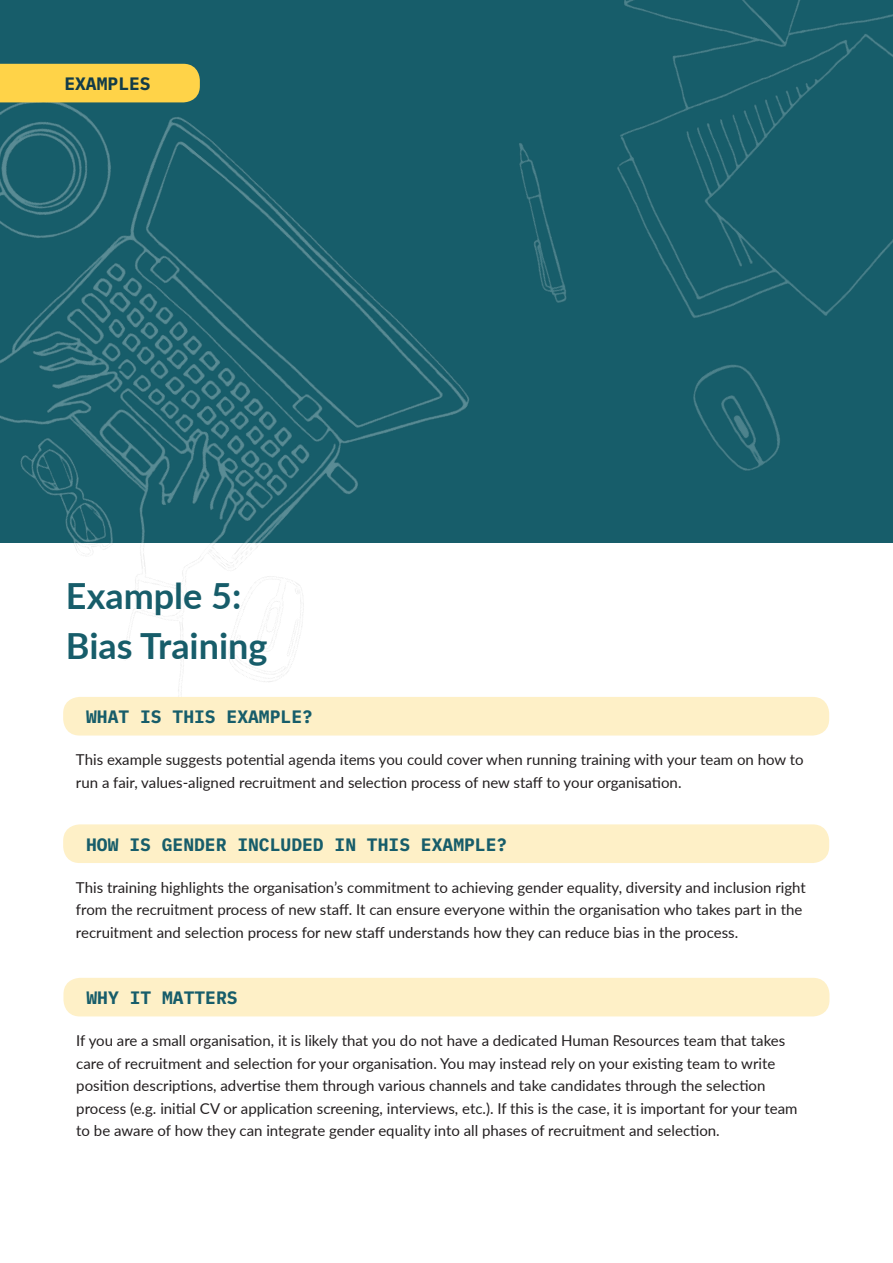
<style>
.page{position:relative;width:893px;height:1263px;background:#fff}
.page>*{position:absolute;margin:0;border:0;box-sizing:border-box;transform-origin:0 0}
.Heading_1{font:700 36px/49.5px "Lato";color:#175d6a}
.Heading_2__Captions{font:700 18px "IBM Plex Mono";color:#175d6a}
.Heading_2__Captions-2{font:700 18px "IBM Plex Mono";color:#133c48}
.Body_Copy__Black{font:15px/22.5px "Lato";color:#231f20}
</style>
<div class="page">
<img style="left:0;top:0;width:613px;height:736px">
<div style="left:367px;top:0;width:526px;height:532px;background:#175d6a"></div>
<div style="left:0;top:64px;width:200px;height:38px;background:#ffd348"></div>
<div style="left:63px;top:697px;width:766px;height:38px;background:#fef0c7;border-radius:17px"></div>
<div style="left:63px;top:824px;width:766px;height:39px;background:#fef0c7;border-radius:17px"></div>
<div style="left:63px;top:978px;width:766px;height:38px;background:#fef0c7;border-radius:17px"></div>
<p class="Heading_2__Captions-2" style="left:64px;top:69px;width:88px">EXAMPLES</p>
<p class="Heading_1" style="left:66px;top:570px;width:203px">Example 5:<br>Bias Training</p>
<p class="Heading_2__Captions" style="left:86px;top:702px;width:228px">WHAT IS THIS EXAMPLE?</p>
<p class="Body_Copy__Black" style="left:76px;top:748px;width:729px">This example suggests potential agenda items you could cover when running training with your team on how to run a fair, values-aligned recruitment and selection process of new staff to your organisation.</p>
<p class="Heading_2__Captions" style="left:86px;top:830px;width:423px">HOW IS GENDER INCLUDED IN THIS EXAMPLE?</p>
<p class="Body_Copy__Black" style="left:76px;top:875px;width:731px">This training highlights the organisation’s commitment to achieving gender equality, diversity and inclusion right from the recruitment process of new staff. It can ensure everyone within the organisation who takes part in the recruitment and selection process for new staff understands how they can reduce bias in the process.</p>
<p class="Heading_2__Captions" style="left:86px;top:983px;width:153px">WHY IT MATTERS</p>
<p class="Body_Copy__Black" style="left:76px;top:1029px;width:723px">If you are a small organisation, it is likely that you do not have a dedicated Human Resources team that takes care of recruitment and selection for your organisation. You may instead rely on your existing team to write position descriptions, advertise them through various channels and take candidates through the selection process (e.g. initial CV or application screening, interviews, etc.). If this is the case, it is important for your team to be aware of how they can integrate gender equality into all phases of recruitment and selection.</p>
</div>
